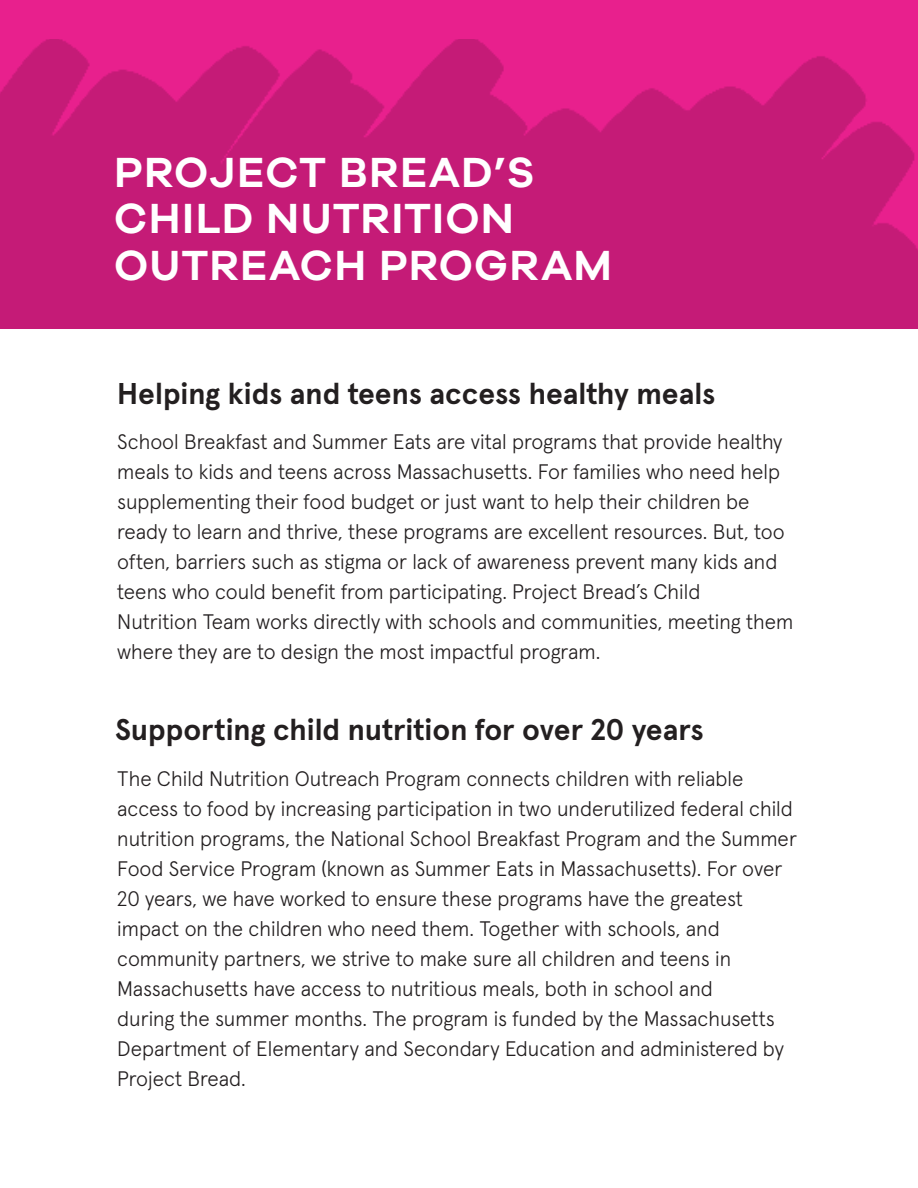
<style>
.page{position:relative;width:918px;height:1188px;background:#fff}
.page>*{position:absolute;margin:0;border:0;box-sizing:border-box;transform-origin:0 0}
.t1{font:600 43.5px/46.5px "Galano Grotesque";letter-spacing:.03em;color:#fff}
.t2{font:700 30px "Apercu";color:#231f20}
.t3{font:300 21px/30px "Apercu";color:#231f20}
</style>
<div class="page">
<div style="left:0;top:0;width:918px;height:329px;background:#e8208d"></div>
<img style="left:0;top:40px;width:918px;height:289px">
<p class="t1" style="left:114px;top:147px;width:499px">PROJECT BREAD’S<br>CHILD NUTRITION<br>OUTREACH PROGRAM</p>
<p class="t2" style="left:117px;top:370px;width:600px">Helping kids and teens access healthy meals</p>
<p class="t3" style="left:117px;top:425px;width:667px;text-align:justify">School Breakfast and Summer Eats are vital programs that provide healthy meals to kids and teens across Massachusetts. For families who need help supplementing their food budget or just want to help their children be</p>
<p class="t3" style="left:117px;top:515px;width:669px">ready to learn and thrive, these programs are excellent resources. But, too often, barriers such as stigma or lack of awareness prevent many kids and teens who could benefit from participating. Project Bread’s Child</p>
<p class="t3" style="left:117px;top:605px;width:678px">Nutrition Team works directly with schools and communities, meeting them where they are to design the most impactful program.</p>
<p class="t2" style="left:115px;top:706px;width:590px">Supporting child nutrition for over 20 years</p>
<p class="t3" style="left:117px;top:761px;width:681px">The Child Nutrition Outreach Program connects children with reliable access to food by increasing participation in two underutilized federal child nutrition programs, the National School Breakfast Program and the Summer Food Service Program (known as Summer Eats in Massachusetts). For over 20 years, we have worked to ensure these programs have the greatest impact on the children who need them. Together with schools, and</p>
<p class="t3" style="left:117px;top:941px;width:616px">community partners, we strive to make sure all children and teens in<br>Massachusetts have access to nutritious meals, both in school and</p>
<p class="t3" style="left:117px;top:1001px;width:668px">during the summer months. The program is funded by the Massachusetts<br>Department of Elementary and Secondary Education and administered by<br>Project Bread.</p>
</div>
